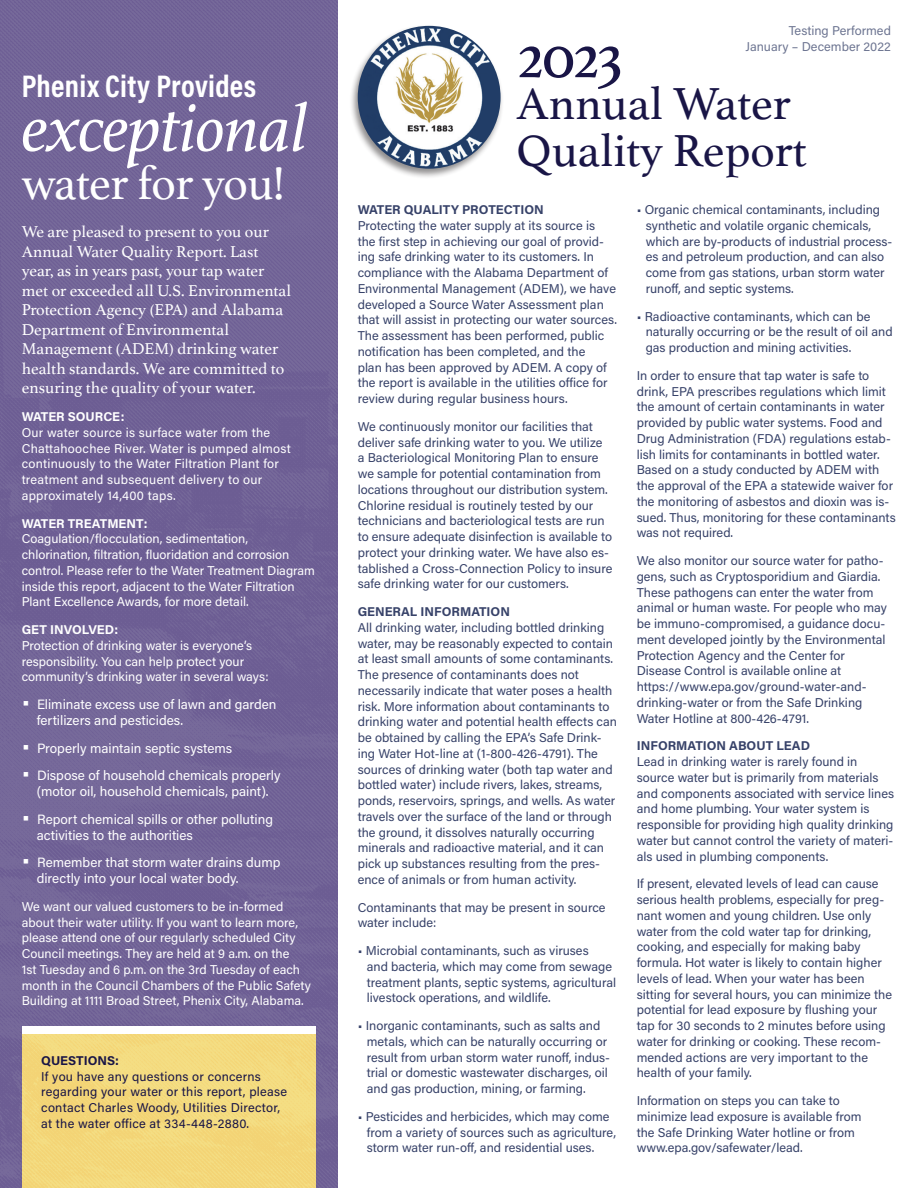
<style>
.page{position:relative;width:918px;height:1188px;background:#fff}
.page>*{position:absolute;margin:0;border:0;box-sizing:border-box;transform-origin:0 0}
.t1{font:italic 70.65px "Athelas";letter-spacing:-.01em;color:#fff}
.t2{font:64.5px "Athelas";color:#191546}
.t3{font:48.6px "Athelas";letter-spacing:-.015em;color:#fff}
.t4{font:47.1px/47px "Athelas";color:#191546}
.t5{font:700 31.5px "Acumin Pro Cond";letter-spacing:.01em;color:#fff}
.t6{font:16.5px/19.5px "Athelas";color:#fff}
.Body_Bullets{font:13.5px/15.8px "Acumin Pro";color:#fff}
.Body{font:12.75px/15.8px "Acumin Pro";color:#374269}
.Body_Bullets-2{font:12.75px/15.8px "Acumin Pro";color:#374269}
.Body-2{font:12.75px/15.8px "Acumin Pro";color:#fff}
.Body-3{font:12.75px/15.8px "Acumin Pro";letter-spacing:.02em;color:#fff}
.Body-4{font:12.75px/15.8px "Acumin Pro";letter-spacing:.02em;color:#191546}
.t7{font:700 12.75px "Acumin Pro";color:#374269}
.t8{font:700 12.75px "Acumin Pro";color:#fff}
.t9{font:700 12.75px "Acumin Pro";color:#191546}
.s1{font-size:22.5px}
</style>
<div class="page">
<div style="left:0;top:0;width:338px;height:1188px;background:#716397"></div>
<div style="left:349px;top:24px;width:155px;height:155px;background:#231f20;opacity:.5"></div>
<img style="left:358px;top:26px;width:143px;height:143px;border-radius:71px">
<div style="left:22px;top:1034px;width:293px;height:154px;background:#f4d97c"></div>
<div style="left:22px;top:1026px;width:293px;height:8px;background:#fff"></div>
<p class="t5" style="left:22px;top:65px;width:236px">Phenix City Provides</p>
<p class="t1" style="left:22px;top:72px;width:287px">exceptional</p>
<p class="t3" style="left:22px;top:144px;width:264px">water for you!</p>
<p class="t6" style="left:22px;top:222px;width:271px">We are pleased to present to you our Annual Water Quality Report. Last year, as in years past, your tap water met or exceeded all U.S. Environmental Protection Agency (EPA) and Alabama Department of Environmental Management (ADEM) drinking water health standards. We are committed to ensuring the quality of your water.</p>
<h1 class="t8" style="left:22px;top:408px;width:104px">WATER SOURCE:</h1>
<p class="Body-3" style="left:22px;top:424px;width:271px">Our water source is surface water from the Chattahoochee River. Water is pumped almost continuously to the Water Filtration Plant for treatment and subsequent delivery to our approximately 14,400 taps.</p>
<h1 class="t8" style="left:22px;top:514px;width:127px">WATER TREATMENT:</h1>
<p class="Body-2" style="left:22px;top:530px;width:295px">Coagulation/flocculation, sedimentation, chlorination, filtration, fluoridation and corrosion control. Please refer to the Water Treatment Diagram inside this report, adjacent to the Water Filtration Plant Excellence Awards, for more detail.</p>
<h1 class="t8" style="left:22px;top:621px;width:98px">GET INVOLVED:</h1>
<p class="Body-2" style="left:22px;top:637px;width:248px">Protection of drinking water is everyone’s responsibility. You can help protect your community’s drinking water in several ways:</p>
<p class="Body_Bullets" style="left:37px;top:696px;width:241px;text-indent:-15px"><span class="s1">•</span> Eliminate excess use of lawn and garden fertilizers and pesticides.</p>
<p class="Body_Bullets" style="left:22px;top:739px;width:212px"><span class="s1">•</span> Properly maintain septic systems</p>
<p class="Body_Bullets" style="left:22px;top:767px;width:261px;text-align:center"><span class="s1">•</span> Dispose of household chemicals properly (motor oil, household chemicals, paint).</p>
<p class="Body_Bullets" style="left:37px;top:811px;width:238px;text-indent:-15px"><span class="s1">•</span> Report chemical spills or other polluting activities to the authorities</p>
<p class="Body_Bullets" style="left:37px;top:854px;width:245px;text-indent:-15px"><span class="s1">•</span> Remember that storm water drains dump directly into your local water body.</p>
<p class="Body-2" style="left:22px;top:898px;width:291px">We want our valued customers to be in-formed about their water utility. If you want to learn more, please attend one of our regularly scheduled City Council meetings. They are held at 9 a.m. on the<br>1st Tuesday and 6 p.m. on the 3rd Tuesday of each month in the Council Chambers of the Public Safety Building at 1111 Broad Street, Phenix City, Alabama.</p>
<h1 class="t9" style="left:41px;top:1051px;width:79px">QUESTIONS:</h1>
<p class="Body-4" style="left:41px;top:1068px;width:247px">If you have any questions or concerns regarding your water or this report, please contact Charles Woody, Utilities Director, at the water office at 334-448-2880.</p>
<p class="Body" style="left:746px;top:22px;width:147px;text-align:right">Testing Performed<br>January – December 2022</p>
<p class="t2" style="left:517px;top:5px;width:107px">2023</p>
<p class="t4" style="left:516px;top:78px;width:292px">Annual Water<br>Quality Report</p>
<h1 class="t7" style="left:358px;top:201px;width:188px">WATER QUALITY PROTECTION</h1>
<p class="Body" style="left:358px;top:217px;width:261px">Protecting the water supply at its source is<br>the first step in achieving our goal of provid&shy;ing safe drinking water to its customers. In compliance with the Alabama Department of Environmental Management (ADEM), we have developed a Source Water Assessment plan that will assist in protecting our water sources.<br>The assessment has been performed, public notification has been completed, and the<br>plan has been approved by ADEM. A copy of the report is available in the utilities office for review during regular business hours.</p>
<p class="Body" style="left:358px;top:418px;width:256px">We continuously monitor our facilities that deliver safe drinking water to you. We utilize<br>a Bacteriological Monitoring Plan to ensure we sample for potential contamination from locations throughout our distribution system.<br>Chlorine residual is routinely tested by our technicians and bacteriological tests are run to ensure adequate disinfection is available to protect your drinking water. We have also es&shy;tablished a Cross-Connection Policy to insure safe drinking water for our customers.</p>
<h1 class="t7" style="left:358px;top:603px;width:154px">GENERAL INFORMATION</h1>
<p class="Body" style="left:358px;top:619px;width:261px">All drinking water, including bottled drinking water, may be reasonably expected to contain at least small amounts of some contaminants.<br>The presence of contaminants does not necessarily indicate that water poses a health risk. More information about contaminants to drinking water and potential health effects can be obtained by calling the EPA’s Safe Drink&shy;ing Water Hot-line at (1-800-426-4791). The sources of drinking water (both tap water and bottled water) include rivers, lakes, streams, ponds, reservoirs, springs, and wells. As water travels over the surface of the land or through the ground, it dissolves naturally occurring minerals and radioactive material, and it can pick up substances resulting from the pres&shy;ence of animals or from human activity.</p>
<p class="Body" style="left:358px;top:899px;width:249px">Contaminants that may be present in source water include:</p>
<p class="Body_Bullets-2" style="left:367px;top:942px;width:251px;text-indent:-9px">• Microbial contaminants, such as viruses<br>and bacteria, which may come from sewage treatment plants, septic systems, agricultural livestock operations, and wildlife.</p>
<p class="Body_Bullets-2" style="left:367px;top:1017px;width:245px;text-indent:-9px">• Inorganic contaminants, such as salts and metals, which can be naturally occurring or result from urban storm water runoff, indus&shy;trial or domestic wastewater discharges, oil and gas production, mining, or farming.</p>
<p class="Body_Bullets-2" style="left:367px;top:1108px;width:251px;text-indent:-9px">• Pesticides and herbicides, which may come from a variety of sources such as agriculture, storm water run-off, and residential uses.</p>
<p class="Body_Bullets-2" style="left:646px;top:201px;width:248px;text-indent:-9px">• Organic chemical contaminants, including synthetic and volatile organic chemicals, which are by-products of industrial process&shy;es and petroleum production, and can also come from gas stations, urban storm water runoff, and septic systems.</p>
<p class="Body_Bullets-2" style="left:646px;top:308px;width:248px;text-indent:-9px">• Radioactive contaminants, which can be naturally occurring or be the result of oil and gas production and mining activities.</p>
<p class="Body" style="left:637px;top:367px;width:261px">In order to ensure that tap water is safe to drink, EPA prescribes regulations which limit the amount of certain contaminants in water provided by public water systems. Food and Drug Administration (FDA) regulations estab&shy;lish limits for contaminants in bottled water.<br>Based on a study conducted by ADEM with the approval of the EPA a statewide waiver for the monitoring of asbestos and dioxin was is&shy;sued. Thus, monitoring for these contaminants was not required.</p>
<p class="Body" style="left:637px;top:552px;width:252px">We also monitor our source water for patho&shy;gens, such as Cryptosporidium and Giardia.<br>These pathogens can enter the water from animal or human waste. For people who may be immuno-compromised, a guidance docu&shy;ment developed jointly by the Environmental Protection Agency and the Center for Disease Control is available online at https://www.epa.gov/ground-water-and&shy;drinking-water or from the Safe Drinking Water Hotline at 800-426-4791.</p>
<h1 class="t7" style="left:637px;top:737px;width:175px">INFORMATION ABOUT LEAD</h1>
<p class="Body" style="left:637px;top:753px;width:259px">Lead in drinking water is rarely found in source water but is primarily from materials and components associated with service lines and home plumbing. Your water system is responsible for providing high quality drinking water but cannot control the variety of materi&shy;als used in plumbing components.</p>
<p class="Body" style="left:637px;top:876px;width:257px">If present, elevated levels of lead can cause serious health problems, especially for preg&shy;nant women and young children. Use only water from the cold water tap for drinking, cooking, and especially for making baby formula. Hot water is likely to contain higher levels of lead. When your water has been sitting for several hours, you can minimize the potential for lead exposure by flushing your tap for 30 seconds to 2 minutes before using water for drinking or cooking. These recom&shy;mended actions are very important to the health of your family.</p>
<p class="Body" style="left:637px;top:1092px;width:226px">Information on steps you can take to minimize lead exposure is available from the Safe Drinking Water hotline or from www.epa.gov/safewater/lead.</p>
</div>
